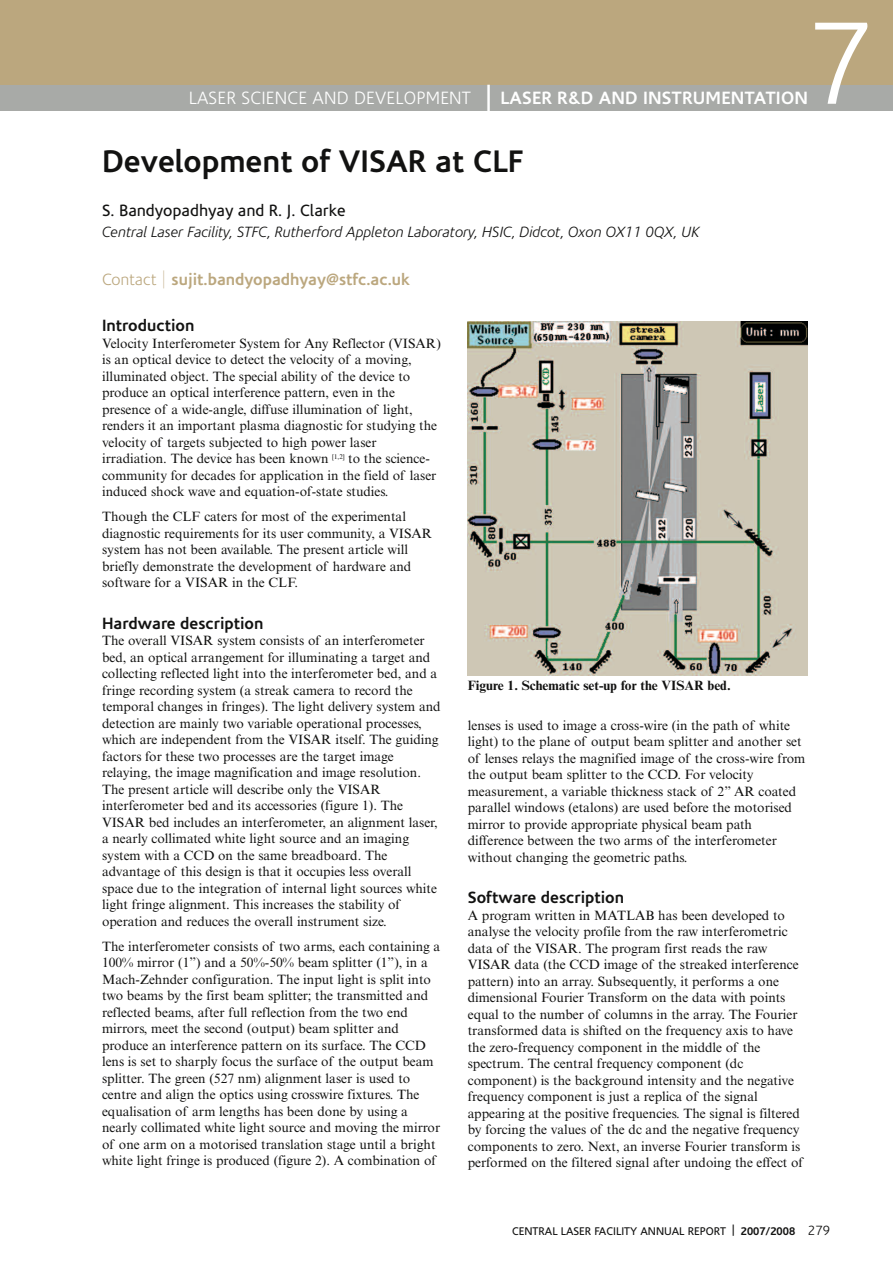
<style>
.page{position:relative;width:893px;height:1263px;background:#fff}
.page>*{position:absolute;margin:0;border:0;box-sizing:border-box;transform-origin:0 0}
.t1{font:300 118.5px "Corisande";color:#fff}
.t2{font:700 31.5px "Corisande";color:#121211}
.t3{font:300 18px "Corisande";letter-spacing:.01em;color:#fff}
.t4{font:700 16.5px "Corisande";color:#121211}
.t5{font:700 16.5px "Corisande";color:#bba77e}
.t6{font:16.5px "Corisande";color:#121211}
.t7{font:italic 300 15px "Corisande";color:#121211}
.t8{font:13.5px/16.5px "Times NRMT";color:#121211}
.t9{font:700 13.5px "Times NRMT";color:#121211}
.t10{font:11.25px "Corisande";color:#121211}
.s1{font-weight:400;font-size:27px}
.s2{font-weight:700}
.s3{font-weight:300}
.s4{font-family:"Helvetica Neue";font-weight:200;font-size:24px}
.s5{font-weight:300;font-size:13.5px}
</style>
<div class="page">
<div style="left:0;top:0;width:893px;height:85px;background:#bba77e"></div>
<div style="left:0;top:85px;width:893px;height:26px;background:#a8aaa7"></div>
<img style="left:468px;top:321px;width:340px;height:354px">
<h3 class="t3" style="left:189px;top:90px;width:621px">LASER SCIENCE AND DEVELOPMENT <span class="s1">|</span> <span class="s2">LASER R&amp;D AND INSTRUMENTATION</span></h3>
<h1 class="t1" style="left:808px;top:17px;width:67px">7</h1>
<h2 class="t2" style="left:102px;top:149px;width:423px">Development of VISAR at CLF</h2>
<p class="t6" style="left:102px;top:204px;width:245px">S. Bandyopadhyay and R. J. Clarke</p>
<p class="t7" style="left:102px;top:226px;width:599px">Central Laser Facility, STFC, Rutherford Appleton Laboratory, HSIC, Didcot, Oxon OX11 0QX, UK</p>
<p class="t5" style="left:102px;top:273px;width:310px"><span class="s3">Contact</span> <span class="s4">|</span> sujit.bandyopadhyay@stfc.ac.uk</p>
<p class="t4" style="left:102px;top:319px;width:94px">Introduction</p>
<p class="t8" style="left:102px;top:336px;width:340px">Velocity Interferometer System for Any Reflector (VISAR) is an optical device to detect the velocity of a moving, illuminated object. The special ability of the device to produce an optical interference pattern, even in the presence of a wide-angle, diffuse illumination of light, renders it an important plasma diagnostic for studying the velocity of targets subjected to high power laser irradiation. The device has been known <sup>[1,2]</sup> to the science&shy;community for decades for application in the field of laser induced shock wave and equation-of-state studies.</p>
<p class="t8" style="left:102px;top:510px;width:332px">Though the CLF caters for most of the experimental diagnostic requirements for its user community, a VISAR system has not been available. The present article will briefly demonstrate the development of hardware and software for a VISAR in the CLF.</p>
<p class="t4" style="left:102px;top:617px;width:163px">Hardware description</p>
<p class="t8" style="left:102px;top:634px;width:340px">The overall VISAR system consists of an interferometer bed, an optical arrangement for illuminating a target and collecting reflected light into the interferometer bed, and a fringe recording system (a streak camera to record the temporal changes in fringes). The light delivery system and detection are mainly two variable operational processes, which are independent from the VISAR itself. The guiding factors for these two processes are the target image relaying, the image magnification and image resolution.<br>The present article will describe only the VISAR interferometer bed and its accessories (figure 1). The VISAR bed includes an interferometer, an alignment laser, a nearly collimated white light source and an imaging system with a CCD on the same breadboard. The advantage of this design is that it occupies less overall space due to the integration of internal light sources white light fringe alignment. This increases the stability of operation and reduces the overall instrument size.</p>
<p class="t8" style="left:102px;top:939px;width:340px">The interferometer consists of two arms, each containing a 100% mirror (1”) and a 50%-50% beam splitter (1”), in a Mach-Zehnder configuration. The input light is split into two beams by the first beam splitter; the transmitted and reflected beams, after full reflection from the two end mirrors, meet the second (output) beam splitter and produce an interference pattern on its surface. The CCD lens is set to sharply focus the surface of the output beam splitter. The green (527 nm) alignment laser is used to centre and align the optics using crosswire fixtures. The equalisation of arm lengths has been done by using a nearly collimated white light source and moving the mirror of one arm on a motorised translation stage until a bright white light fringe is produced (figure 2). A combination of</p>
<p class="t9" style="left:468px;top:681px;width:264px">Figure 1. Schematic set-up for the VISAR bed.</p>
<p class="t8" style="left:468px;top:718px;width:339px">lenses is used to image a cross-wire (in the path of white light) to the plane of output beam splitter and another set of lenses relays the magnified image of the cross-wire from the output beam splitter to the CCD. For velocity measurement, a variable thickness stack of 2” AR coated parallel windows (etalons) are used before the motorised mirror to provide appropriate physical beam path difference between the two arms of the interferometer without changing the geometric paths.</p>
<p class="t4" style="left:468px;top:891px;width:158px">Software description</p>
<p class="t8" style="left:468px;top:908px;width:337px">A program written in MATLAB has been developed to analyse the velocity profile from the raw interferometric data of the VISAR. The program first reads the raw VISAR data (the CCD image of the streaked interference pattern) into an array. Subsequently, it performs a one dimensional Fourier Transform on the data with points equal to the number of columns in the array. The Fourier transformed data is shifted on the frequency axis to have the zero-frequency component in the middle of the spectrum. The central frequency component (dc component) is the background intensity and the negative frequency component is just a replica of the signal appearing at the positive frequencies. The signal is filtered by forcing the values of the dc and the negative frequency components to zero. Next, an inverse Fourier transform is performed on the filtered signal after undoing the effect of</p>
<p class="t10" style="left:512px;top:1226px;width:320px">CENTRAL LASER FACILITY ANNUAL REPORT | <span class="s2">2007/2008</span> <span class="s5">279</span></p>
</div>
